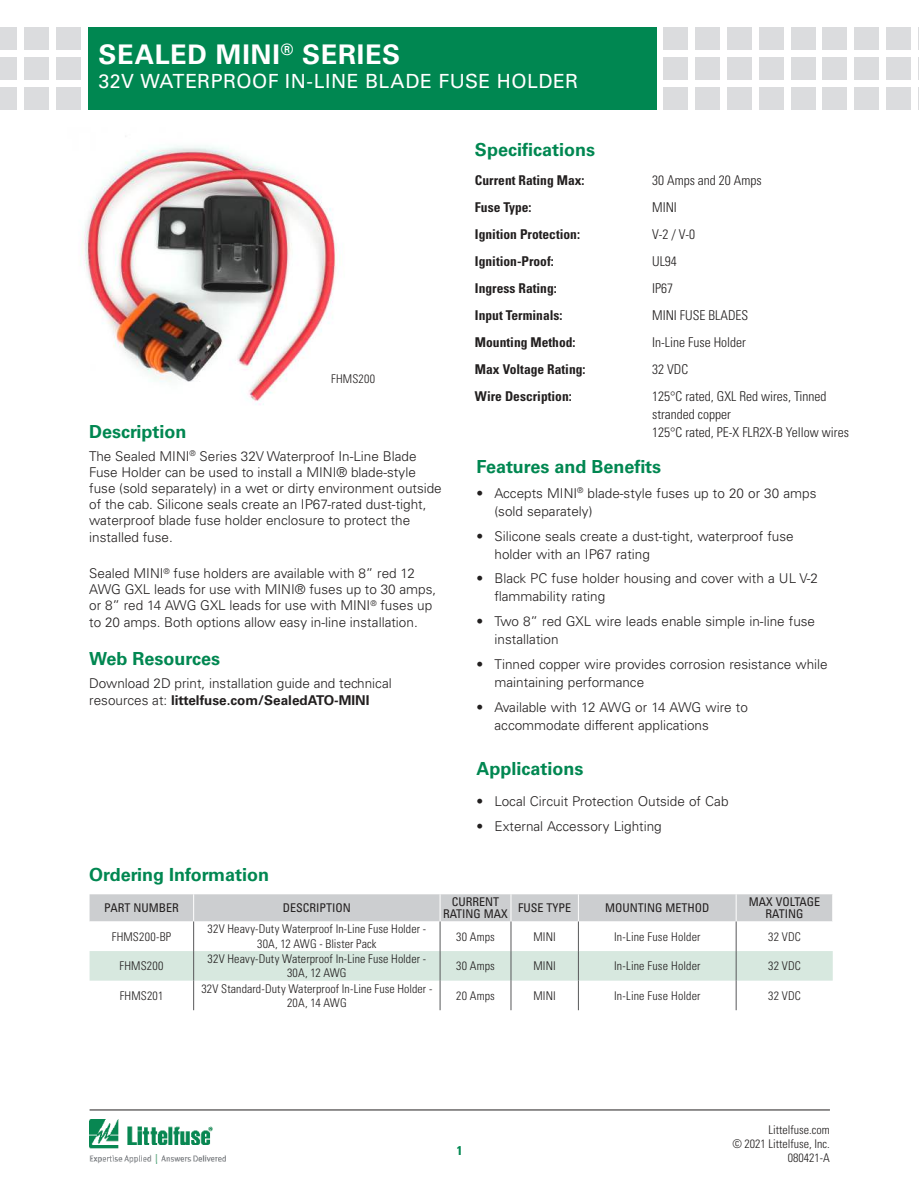
<style>
.page{position:relative;width:919px;height:1191px;background:#fff}
.page>*{position:absolute;margin:0;border:0;box-sizing:border-box;transform-origin:0 0}
.t1{font:700 27px "Univers LT Std";letter-spacing:.025em;color:#fff}
.t2{font:19.5px "Univers LT Std";letter-spacing:.02em;color:#fff}
.t3{font:700 18px "Univers LT Std";color:#008751}
.t4{font:300 13.5px/18px "Univers LT Std";color:#221f1f}
.t5{font:300 condensed 13.5px/18px "Univers LT Std";color:#221f1f}
.t6{font:700 condensed 13.5px "Univers LT Std";color:#221f1f}
.t7{font:700 condensed 12.75px "Univers LT Std";color:#008751}
.t8{font:300 condensed 12px/14.4px "Univers LT Std";letter-spacing:.01em;color:#221f1f;text-align:center}
.t9{font:condensed 12px/12px "Univers LT Std";color:#221f1f;text-align:center}
.s1{font-weight:700}
</style>
<div class="page">
<div style="left:56px;top:27px;width:25px;height:23px;background:#dbdcde"></div>
<div style="left:56px;top:57px;width:25px;height:23px;background:#dbdcde"></div>
<div style="left:56px;top:87px;width:25px;height:22px;background:#dbdcde"></div>
<div style="left:24px;top:27px;width:25px;height:23px;background:#dbdcde"></div>
<div style="left:24px;top:57px;width:25px;height:23px;background:#dbdcde"></div>
<div style="left:24px;top:87px;width:25px;height:22px;background:#dbdcde"></div>
<div style="left:0;top:27px;width:17px;height:23px;background:#dbdcde"></div>
<div style="left:0;top:57px;width:17px;height:23px;background:#dbdcde"></div>
<div style="left:0;top:87px;width:17px;height:22px;background:#dbdcde"></div>
<div style="left:663px;top:27px;width:24px;height:23px;background:#dbdcde"></div>
<div style="left:663px;top:57px;width:24px;height:23px;background:#dbdcde"></div>
<div style="left:663px;top:87px;width:24px;height:22px;background:#dbdcde"></div>
<div style="left:695px;top:27px;width:24px;height:23px;background:#dbdcde"></div>
<div style="left:695px;top:57px;width:24px;height:23px;background:#dbdcde"></div>
<div style="left:695px;top:87px;width:24px;height:22px;background:#dbdcde"></div>
<div style="left:727px;top:27px;width:24px;height:23px;background:#dbdcde"></div>
<div style="left:727px;top:57px;width:24px;height:23px;background:#dbdcde"></div>
<div style="left:727px;top:87px;width:24px;height:22px;background:#dbdcde"></div>
<div style="left:758px;top:27px;width:25px;height:23px;background:#dbdcde"></div>
<div style="left:758px;top:57px;width:25px;height:23px;background:#dbdcde"></div>
<div style="left:758px;top:87px;width:25px;height:22px;background:#dbdcde"></div>
<div style="left:790px;top:27px;width:25px;height:23px;background:#dbdcde"></div>
<div style="left:790px;top:57px;width:25px;height:23px;background:#dbdcde"></div>
<div style="left:790px;top:87px;width:25px;height:22px;background:#dbdcde"></div>
<div style="left:854px;top:27px;width:25px;height:23px;background:#dbdcde"></div>
<div style="left:854px;top:57px;width:25px;height:23px;background:#dbdcde"></div>
<div style="left:854px;top:87px;width:25px;height:22px;background:#dbdcde"></div>
<div style="left:822px;top:27px;width:25px;height:23px;background:#dbdcde"></div>
<div style="left:822px;top:57px;width:25px;height:23px;background:#dbdcde"></div>
<div style="left:822px;top:87px;width:25px;height:22px;background:#dbdcde"></div>
<div style="left:886px;top:27px;width:24px;height:23px;background:#dbdcde"></div>
<div style="left:886px;top:57px;width:24px;height:23px;background:#dbdcde"></div>
<div style="left:886px;top:87px;width:24px;height:22px;background:#dbdcde"></div>
<svg style="left:918px;top:27px;width:1px;height:23px"></svg>
<svg style="left:918px;top:57px;width:1px;height:23px"></svg>
<svg style="left:918px;top:87px;width:1px;height:22px"></svg>
<div style="left:88px;top:27px;width:569px;height:82px;background:#008751"></div>
<hr style="left:90px;top:1109px;width:739px;height:1px;background:#221f1f">
<img style="left:90px;top:1120px;width:135px;height:43px">
<img style="left:82px;top:146px;width:255px;height:259px">
<svg style="left:90px;top:921px;width:742px;height:89px"></svg>
<div style="left:90px;top:894px;width:743px;height:27px;background:#ccced0"></div>
<hr style="left:193px;top:921px;width:1px;height:30px;background:#57585a">
<hr style="left:440px;top:921px;width:1px;height:30px;background:#57585a">
<hr style="left:510px;top:921px;width:1px;height:30px;background:#57585a">
<hr style="left:578px;top:921px;width:1px;height:30px;background:#57585a">
<hr style="left:735px;top:921px;width:1px;height:30px;background:#57585a">
<div style="left:90px;top:951px;width:742px;height:29px;background:#d7e8df"></div>
<hr style="left:193px;top:980px;width:1px;height:30px;background:#57585a">
<hr style="left:440px;top:980px;width:1px;height:30px;background:#57585a">
<hr style="left:510px;top:980px;width:1px;height:30px;background:#57585a">
<hr style="left:578px;top:980px;width:1px;height:30px;background:#57585a">
<hr style="left:735px;top:980px;width:1px;height:30px;background:#57585a">
<h1 class="t1" style="left:98px;top:44px;width:303px">SEALED MINI<sup>®</sup> SERIES</h1>
<h2 class="t2" style="left:98px;top:70px;width:481px">32V WATERPROOF IN-LINE BLADE FUSE HOLDER</h2>
<p class="t8" style="left:331px;top:372px;width:45px">FHMS200</p>
<h3 class="t3" style="left:89px;top:424px;width:99px">Description</h3>
<p class="t4" style="left:89px;top:449px;width:354px;line-height:16.2px">The Sealed MINI<sup>®</sup> Series 32V Waterproof In-Line Blade Fuse Holder can be used to install a MINI® blade-style fuse (sold separately) in a wet or dirty environment outside of the cab. Silicone seals create an IP67-rated dust-tight, waterproof blade fuse holder enclosure to protect the installed fuse.</p>
<p class="t4" style="left:89px;top:566px;width:348px;line-height:16.4px">Sealed MINI<sup>®</sup> fuse holders are available with 8” red 12<br>AWG GXL leads for use with MINI® fuses up to 30 amps, or 8” red 14 AWG GXL leads for use with MINI<sup>®</sup> fuses up to 20 amps. Both options allow easy in-line installation.</p>
<h3 class="t3" style="left:89px;top:652px;width:132px">Web Resources</h3>
<p class="t4" style="left:89px;top:676px;width:304px;line-height:16.5px">Download 2D print, installation guide and technical resources at: <span class="s1">littelfuse.com/SealedATO-MINI</span></p>
<h3 class="t3" style="left:89px;top:867px;width:181px">Ordering Information</h3>
<h3 class="t3" style="left:475px;top:143px;width:122px">Specifications</h3>
<p class="t6" style="left:475px;top:175px;width:111px">Current Rating Max:</p>
<p class="t5" style="left:652px;top:173px;width:111px">30 Amps and 20 Amps</p>
<p class="t6" style="left:475px;top:202px;width:58px">Fuse Type:</p>
<p class="t5" style="left:652px;top:200px;width:26px">MINI</p>
<p class="t6" style="left:475px;top:229px;width:107px">Ignition Protection:</p>
<p class="t5" style="left:652px;top:227px;width:44px">V-2 / V-0</p>
<p class="t6" style="left:475px;top:256px;width:80px">Ignition-Proof:</p>
<p class="t5" style="left:652px;top:254px;width:26px">UL94</p>
<p class="t6" style="left:475px;top:283px;width:83px">Ingress Rating:</p>
<p class="t5" style="left:652px;top:281px;width:22px">IP67</p>
<p class="t6" style="left:475px;top:310px;width:89px">Input Terminals:</p>
<p class="t5" style="left:652px;top:308px;width:97px">MINI FUSE BLADES</p>
<p class="t6" style="left:475px;top:337px;width:102px">Mounting Method:</p>
<p class="t5" style="left:652px;top:335px;width:95px">In-Line Fuse Holder</p>
<p class="t6" style="left:475px;top:364px;width:112px">Max Voltage Rating:</p>
<p class="t5" style="left:652px;top:362px;width:37px">32 VDC</p>
<p class="t6" style="left:475px;top:391px;width:98px">Wire Description:</p>
<p class="t5" style="left:652px;top:389px;width:198px">125°C rated, GXL Red wires, Tinned stranded copper<br>125°C rated, PE-X FLR2X-B Yellow wires</p>
<h3 class="t3" style="left:476px;top:460px;width:186px">Features and Benefits</h3>
<p class="t4" style="left:494px;top:485px;width:323px;text-indent:-18px">• Accepts MINI<sup>®</sup> blade-style fuses up to 20 or 30 amps (sold separately)</p>
<p class="t4" style="left:494px;top:528px;width:301px;text-indent:-18px">• Silicone seals create a dust-tight, waterproof fuse holder with an IP67 rating</p>
<p class="t4" style="left:494px;top:571px;width:325px;text-indent:-18px">• Black PC fuse holder housing and cover with a UL V-2 flammability rating</p>
<p class="t4" style="left:494px;top:613px;width:322px;text-indent:-18px">• Two 8” red GXL wire leads enable simple in-line fuse installation</p>
<p class="t4" style="left:494px;top:656px;width:334px;text-indent:-18px">• Tinned copper wire provides corrosion resistance while maintaining performance</p>
<p class="t4" style="left:494px;top:699px;width:255px;text-indent:-18px">• Available with 12 AWG or 14 AWG wire to accommodate different applications</p>
<h3 class="t3" style="left:476px;top:761px;width:109px">Applications</h3>
<p class="t4" style="left:476px;top:793px;width:253px">• Local Circuit Protection Outside of Cab</p>
<p class="t4" style="left:476px;top:818px;width:187px">• External Accessory Lighting</p>
<p class="t9" style="left:104px;top:902px;width:76px">PART NUMBER</p>
<p class="t9" style="left:283px;top:902px;width:70px">DESCRIPTION</p>
<p class="t9" style="left:443px;top:896px;width:66px">CURRENT<br>RATING MAX</p>
<p class="t9" style="left:518px;top:902px;width:54px">FUSE TYPE</p>
<p class="t9" style="left:605px;top:902px;width:106px">MOUNTING METHOD</p>
<p class="t9" style="left:748px;top:896px;width:73px">MAX VOLTAGE<br>RATING</p>
<p class="t8" style="left:112px;top:930px;width:61px">FHMS200-BP</p>
<p class="t8" style="left:208px;top:923px;width:220px">32V Heavy-Duty Waterproof In-Line Fuse Holder -<br>30A, 12 AWG - Blister Pack</p>
<p class="t8" style="left:456px;top:930px;width:40px">30 Amps</p>
<p class="t8" style="left:533px;top:930px;width:24px">MINI</p>
<p class="t8" style="left:614px;top:930px;width:88px">In-Line Fuse Holder</p>
<p class="t8" style="left:768px;top:930px;width:34px">32 VDC</p>
<p class="t8" style="left:119px;top:959px;width:45px">FHMS200</p>
<p class="t8" style="left:208px;top:952px;width:220px">32V Heavy-Duty Waterproof In-Line Fuse Holder -<br>30A, 12 AWG</p>
<p class="t8" style="left:456px;top:959px;width:40px">30 Amps</p>
<p class="t8" style="left:533px;top:959px;width:24px">MINI</p>
<p class="t8" style="left:614px;top:959px;width:88px">In-Line Fuse Holder</p>
<p class="t8" style="left:768px;top:959px;width:34px">32 VDC</p>
<p class="t8" style="left:120px;top:989px;width:45px">FHMS201</p>
<p class="t8" style="left:201px;top:982px;width:232px">32V Standard-Duty Waterproof In-Line Fuse Holder -<br>20A, 14 AWG</p>
<p class="t8" style="left:456px;top:989px;width:40px">20 Amps</p>
<p class="t8" style="left:533px;top:989px;width:24px">MINI</p>
<p class="t8" style="left:614px;top:989px;width:88px">In-Line Fuse Holder</p>
<p class="t8" style="left:768px;top:989px;width:34px">32 VDC</p>
<p class="t7" style="left:456px;top:1145px;width:7px">1</p>
<p class="t8" style="left:732px;top:1122px;width:99px;text-align:right">Littelfuse.com<br>© 2021 Littelfuse, Inc.<br>080421-A</p>
</div>
